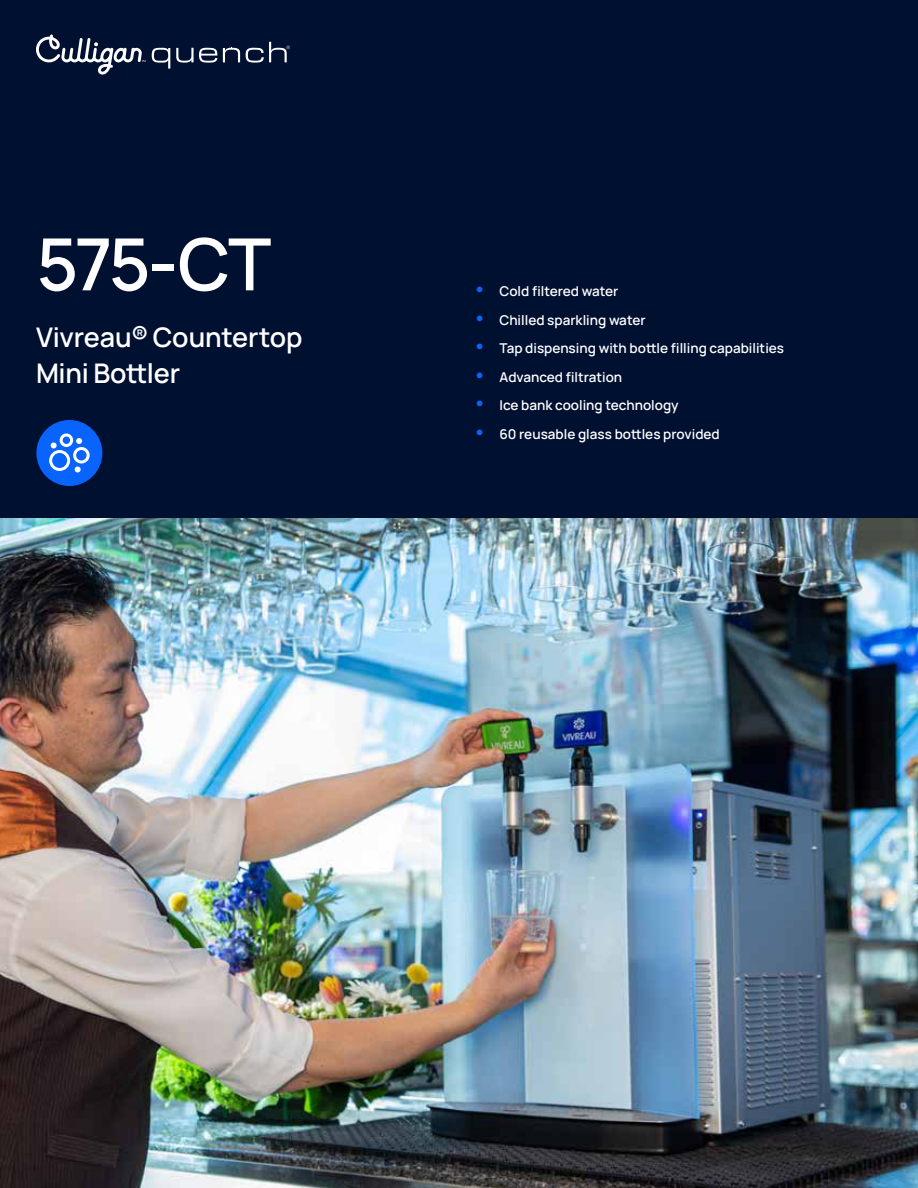
<style>
.page{position:relative;width:918px;height:1188px;background:#fff}
.page>*{position:absolute;margin:0;border:0;box-sizing:border-box;transform-origin:0 0}
.t1{font:200 72px "Manrope";color:#fff}
.t2{font:200 27px/36px "Manrope";letter-spacing:-.005em;color:#fff}
.t3{font:200 13.5px "Manrope";color:#fff}
.s1{font-size:21px;color:#0963fd}
</style>
<div class="page">
<img style="left:0;top:518px;width:918px;height:670px">
<div style="left:0;top:0;width:918px;height:518px;background:#001031"></div>
<svg style="left:152px;top:48px;width:18px;height:21px"></svg>
<svg style="left:176px;top:48px;width:41px;height:15px"></svg>
<svg style="left:223px;top:48px;width:17px;height:14px"></svg>
<svg style="left:246px;top:42px;width:44px;height:21px"></svg>
<svg style="left:36px;top:34px;width:110px;height:41px"></svg>
<div style="left:36px;top:420px;width:66px;height:66px;background:#0963fd;border-radius:50%"></div>
<div style="left:49px;top:450px;width:21px;height:21px;border:3px solid #fff;border-radius:50%"></div>
<svg style="left:51px;top:433px;width:39px;height:39px"></svg>
<h1 class="t1" style="left:36px;top:214px;width:236px">575-CT</h1>
<h2 class="t2" style="left:36px;top:318px;width:268px">Vivreau® Countertop<br>Mini Bottler</h2>
<p class="t3" style="left:472px;top:282px;width:147px"><span class="s1">•</span> Cold filtered water</p>
<p class="t3" style="left:472px;top:310px;width:175px"><span class="s1">•</span> Chilled sparkling water</p>
<p class="t3" style="left:472px;top:339px;width:313px"><span class="s1">•</span> Tap dispensing with bottle filling capabilities</p>
<p class="t3" style="left:472px;top:367px;width:151px"><span class="s1">•</span> Advanced filtration</p>
<p class="t3" style="left:472px;top:396px;width:208px"><span class="s1">•</span> Ice bank cooling technology</p>
<p class="t3" style="left:472px;top:424px;width:249px"><span class="s1">•</span> 60 reusable glass bottles provided</p>
</div>
